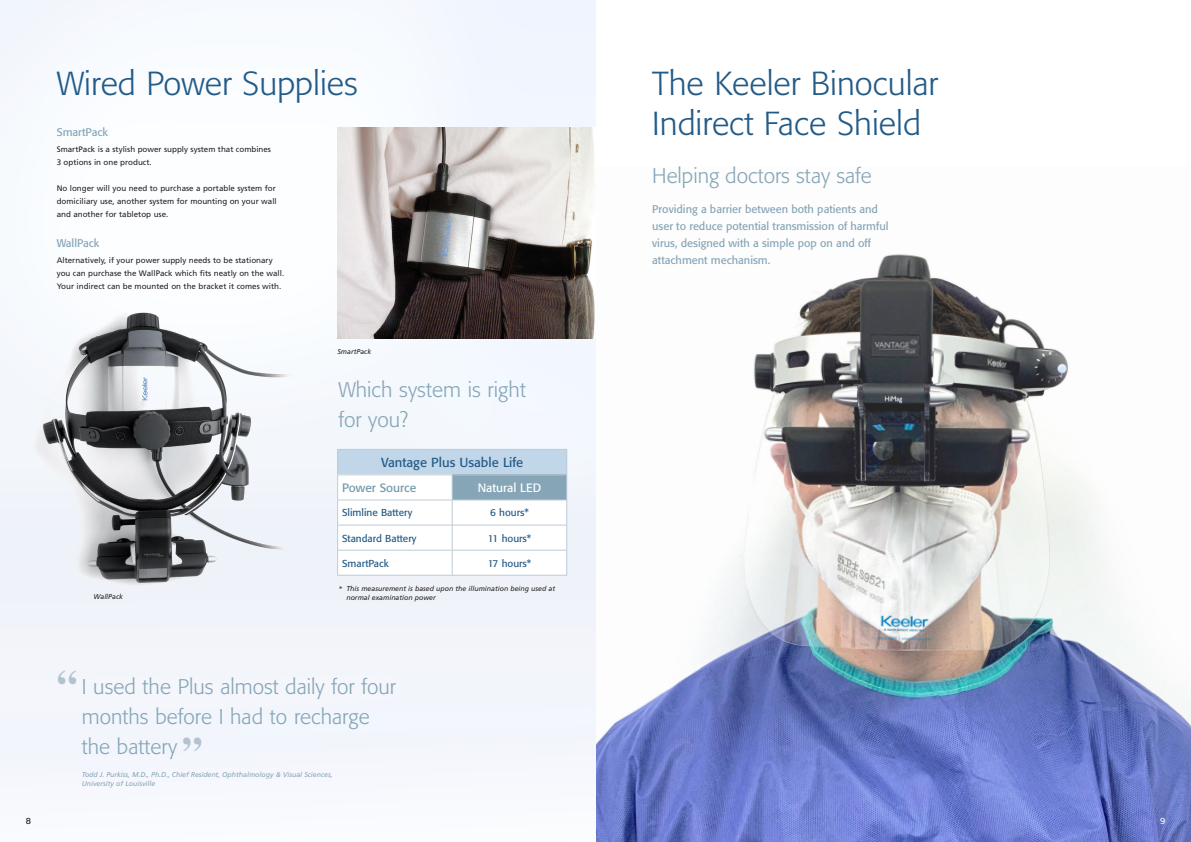
<style>
.page{position:relative;width:1191px;height:842px;background:#fff}
.page>*{position:absolute;margin:0;border:0;box-sizing:border-box;transform-origin:0 0}
.bodycopy{font:700 40px "Times";color:#b2c2ce}
.t1{font:300 33px "Formata BQ";color:#235b87}
.bodycopy-2{font:300 21px/30px "Formata BQ";color:#86a5b7}
.t2{font:13px "Formata BQ";color:#235b87}
.t3{font:12px "Formata BQ";color:#7197aa}
.t4{font:12px "Formata BQ";color:#fff}
.bodycopy-3{font:11px/17px "Formata BQ";color:#86a5b7}
.t5{font:10px "Formata BQ";color:#235b87}
.t6{font:9px "Formata BQ";color:#231f20}
.t7{font:9px "Formata BQ";color:#fff}
.t8{font:8px/13px "Frutiger";color:#231f20;text-align:justify}
.bodycopy-4{font:italic 7px "Frutiger";color:#231f20}
.bodycopy-5{font:italic 7px "Frutiger";color:#86a5b7}
</style>
<div class="page">
<img style="left:595px;top:254px;width:596px;height:588px">
<img style="left:0;top:0;width:595px;height:787px">
<img style="left:337px;top:128px;width:258px;height:210px">
<img style="left:9px;top:300px;width:288px;height:312px">
<hr style="left:337px;top:449px;width:115px;height:1px;background:#bdcbd6">
<hr style="left:452px;top:449px;width:115px;height:1px;background:#bdcbd6">
<svg style="left:337px;top:450px;width:230px;height:125px"></svg>
<hr style="left:337px;top:575px;width:115px;height:1px;background:#bdcbd6">
<hr style="left:452px;top:575px;width:115px;height:1px;background:#bdcbd6">
<p class="t1" style="left:57px;top:64px;width:303px">Wired Power Supplies</p>
<p class="t1" style="left:652px;top:64px;width:287px">The Keeler Binocular</p>
<p class="bodycopy-3" style="left:57px;top:124px;width:53px">SmartPack</p>
<p class="t1" style="left:652px;top:104px;width:270px">Indirect Face Shield</p>
<p class="t8" style="left:57px;top:143px;width:216px">SmartPack is a stylish power supply system that combines</p>
<p class="t8" style="left:57px;top:156px;width:97px">3 options in one product.</p>
<p class="t8" style="left:57px;top:182px;width:222px">No longer will you need to purchase a portable system for domiciliary use, another system for mounting on your wall and another for tabletop use.</p>
<p class="bodycopy-3" style="left:57px;top:235px;width:44px">WallPack</p>
<p class="t8" style="left:57px;top:254px;width:229px;text-align:left">Alternatively, if your power supply needs to be stationary you can purchase the WallPack which fits neatly on the wall.<br>Your indirect can be mounted on the bracket it comes with.</p>
<p class="bodycopy-4" style="left:94px;top:593px;width:31px">WallPack</p>
<p class="bodycopy-4" style="left:337px;top:348px;width:35px">SmartPack</p>
<p class="bodycopy-2" style="left:338px;top:375px;width:189px">Which system is right</p>
<p class="bodycopy-2" style="left:338px;top:405px;width:71px">for you?</p>
<p class="t2" style="left:381px;top:455px;width:144px">Vantage Plus Usable Life</p>
<p class="t3" style="left:342px;top:481px;width:76px">Power Source</p>
<p class="t4" style="left:478px;top:481px;width:65px">Natural LED</p>
<p class="t5" style="left:342px;top:507px;width:72px">Slimline Battery</p>
<p class="t5" style="left:490px;top:507px;width:40px">6 hours*</p>
<p class="t5" style="left:342px;top:532px;width:76px">Standard Battery</p>
<p class="t5" style="left:488px;top:532px;width:45px">11 hours*</p>
<p class="t5" style="left:342px;top:557px;width:48px">SmartPack</p>
<p class="t5" style="left:488px;top:557px;width:45px">17 hours*</p>
<p class="bodycopy-4" style="left:338px;top:584px;width:218px">* This measurement is based upon the illumination being used at</p>
<p class="bodycopy-4" style="left:346px;top:593px;width:91px">normal examination power</p>
<p class="bodycopy-2" style="left:652px;top:161px;width:221px">Helping doctors stay safe</p>
<p class="bodycopy-3" style="left:652px;top:201px;width:238px">Providing a barrier between both patients and user to reduce potential transmission of harmful virus, designed with a simple pop on and off attachment mechanism.</p>
<p class="t6" style="left:26px;top:816px;width:7px">8</p>
<p class="bodycopy" style="left:57px;top:646px;width:21px">“</p>
<p class="bodycopy-2" style="left:82px;top:672px;width:316px">I used the Plus almost daily for four months before I had to recharge</p>
<p class="bodycopy-2" style="left:82px;top:732px;width:97px">the battery</p>
<p class="bodycopy" style="left:182px;top:713px;width:21px">”</p>
<p class="bodycopy-5" style="left:82px;top:770px;width:252px">Todd J. Purkiss, M.D., Ph.D., Chief Resident, Ophthalmology &amp; Visual Sciences,</p>
<p class="bodycopy-5" style="left:82px;top:779px;width:75px">University of Louisville</p>
<p class="t7" style="left:1160px;top:816px;width:7px">9</p>
</div>
